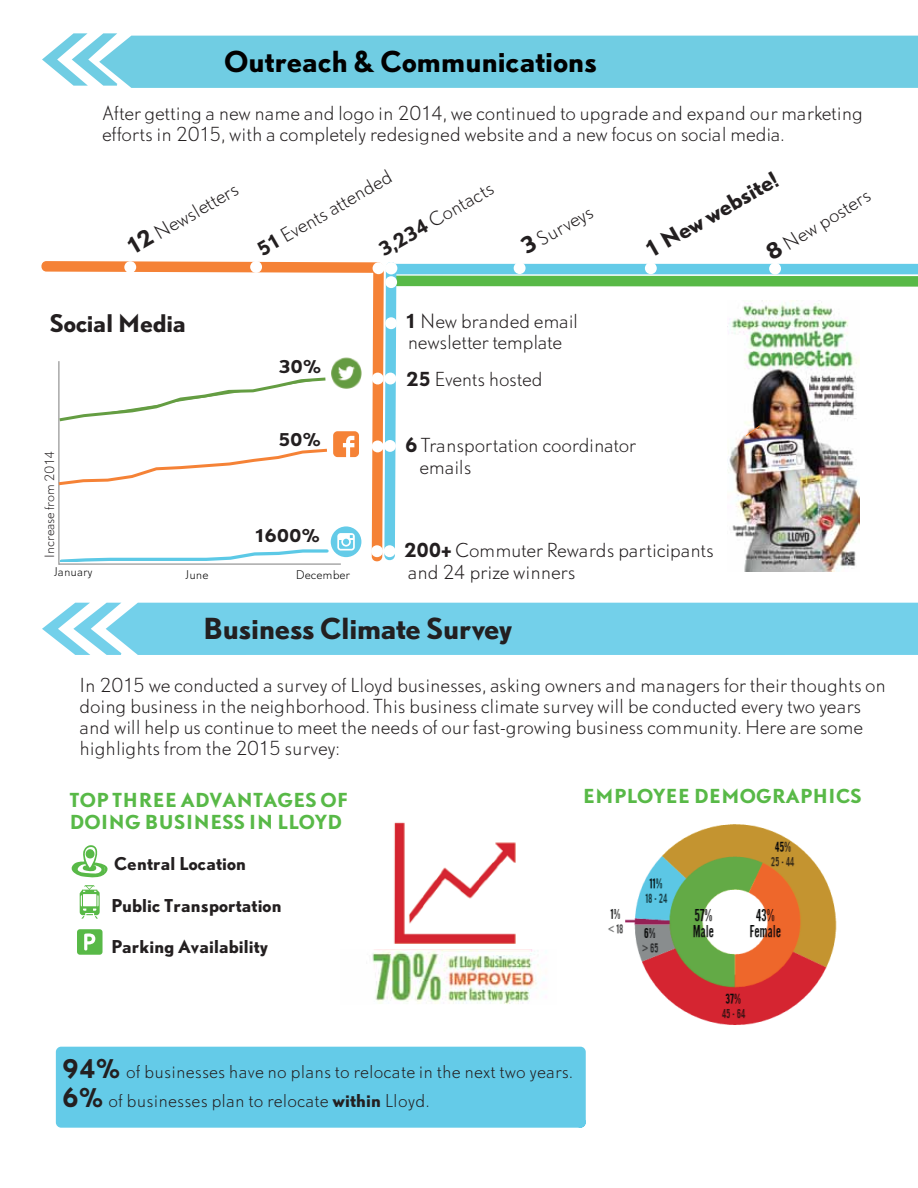
<style>
.page{position:relative;width:918px;height:1188px;background:#fff}
.page>*{position:absolute;margin:0;border:0;box-sizing:border-box;transform-origin:0 0}
.t1{font:700 27px "DTL Nobel T";letter-spacing:.005em;color:#010101}
.t2{font:700 27px "DTL Nobel T";letter-spacing:-.01em;color:#231f20}
.t3{font:700 22.65px "DTL Nobel T";letter-spacing:-.01em;color:#231f20}
.t4{font:700 21px "DTL Nobel T";color:#231f20}
.t5{font:300 18px/21px "DTL Nobel T";letter-spacing:-.01em;color:#231f20}
.t6{font:700 18px/21.6px "DTL Nobel T";letter-spacing:.01em;color:#58b947}
.t7{font:300 16.5px/28.8px "DTL Nobel T";letter-spacing:.01em;color:#231f20}
.t8{font:700 16.5px "DTL Nobel T";letter-spacing:.01em;color:#231f20}
.t9{font:700 16.5px "DTL Nobel T";letter-spacing:.01em;color:#231f20;scale:1.1 1}
.t10{font:300 12px "DTL Nobel T";letter-spacing:-.01em;color:#231f20}
.t11{font:300 11.25px "DTL Nobel T";color:#010101}
.s1{font-weight:700;font-size:21px}
.s2{font-weight:700}
.s3{font-weight:700;font-size:24px}
</style>
<div class="page">
<div style="left:106px;top:602px;width:812px;height:53px;background:#73d0ea"></div>
<svg style="left:42px;top:603px;width:80px;height:52px"></svg>
<div style="left:118px;top:35px;width:800px;height:53px;background:#70cde3"></div>
<svg style="left:42px;top:33px;width:76px;height:53px"></svg>
<img style="left:744px;top:563px;width:112px;height:9px">
<hr style="left:58px;top:361px;width:1px;height:204px;background:#868686">
<hr style="left:59px;top:564px;width:282px;height:1px;background:#868686">
<div style="left:56px;top:1047px;width:530px;height:81px;background:#64cbe8"></div>
<svg style="left:41px;top:261px;width:877px;height:302px"></svg>
<div style="left:371px;top:545px;width:12px;height:12px;background:#fff;border-radius:50%"></div>
<div style="left:385px;top:317px;width:12px;height:12px;background:#fff;border-radius:50%"></div>
<div style="left:514px;top:262px;width:12px;height:12px;background:#fff;border-radius:50%"></div>
<div style="left:373px;top:262px;width:11px;height:12px;background:#fff;border-radius:50%"></div>
<div style="left:384px;top:545px;width:12px;height:12px;background:#fff;border-radius:50%"></div>
<div style="left:385px;top:262px;width:12px;height:12px;background:#fff;border-radius:50%"></div>
<div style="left:250px;top:261px;width:12px;height:12px;background:#fff;border-radius:50%"></div>
<div style="left:372px;top:440px;width:12px;height:12px;background:#fff;border-radius:50%"></div>
<div style="left:384px;top:373px;width:12px;height:11px;background:#fff;border-radius:50%"></div>
<div style="left:384px;top:440px;width:12px;height:12px;background:#fff;border-radius:50%"></div>
<div style="left:645px;top:262px;width:12px;height:12px;background:#fff;border-radius:50%"></div>
<div style="left:372px;top:373px;width:12px;height:11px;background:#fff;border-radius:50%"></div>
<div style="left:769px;top:263px;width:12px;height:12px;background:#fff;border-radius:50%"></div>
<div style="left:385px;top:276px;width:12px;height:12px;background:#fff;border-radius:50%"></div>
<div style="left:124px;top:261px;width:12px;height:12px;background:#fff;border-radius:50%"></div>
<img style="left:393px;top:822px;width:123px;height:122px">
<img style="left:372px;top:950px;width:173px;height:54px">
<img style="left:608px;top:824px;width:229px;height:201px">
<svg style="left:77px;top:929px;width:26px;height:26px"></svg>
<svg style="left:80px;top:885px;width:20px;height:34px"></svg>
<svg style="left:71px;top:845px;width:37px;height:33px"></svg>
<h1 class="t1" style="left:224px;top:43px;width:375px">Outreach &amp; Communications</h1>
<p class="t5" style="left:102px;top:103px;width:762px">After getting a new name and logo in 2014, we continued to upgrade and expand our marketing efforts in 2015, with a completely redesigned website and a new focus on social media.</p>
<p class="t5" style="left:123px;top:241px;width:127px;rotate:-30deg"><span class="s1">12</span> Newsletters</p>
<p class="t5" style="left:253px;top:242px;width:154px;rotate:-30deg"><span class="s2">51</span> Events attended</p>
<p class="t5" style="left:375px;top:242px;width:131px;rotate:-30deg"><span class="s2">3,234</span> Contacts</p>
<p class="t5" style="left:518px;top:240px;width:80px;rotate:-30deg"><span class="s1">3</span> Surveys</p>
<p class="t3" style="left:50px;top:308px;width:138px">Social Media</p>
<p class="t9" style="left:278px;top:356px;width:41px">30%</p>
<p class="t5" style="left:404px;top:310px;width:176px;line-height:21.6px"><span class="s2">1</span> New branded email newsletter template</p>
<p class="t5" style="left:406px;top:368px;width:138px"><span class="s2">25</span> Events hosted</p>
<p class="t4" style="left:639px;top:240px;width:152px;rotate:-30deg">1 New website!</p>
<p class="t5" style="left:763px;top:246px;width:119px;rotate:-32deg"><span class="s1">8</span> New posters</p>
<p class="t10" style="left:42px;top:558px;width:109px;rotate:-90deg">Increase from 2014</p>
<p class="t9" style="left:278px;top:428px;width:40px">50%</p>
<p class="t9" style="left:253px;top:524px;width:62px">1600%</p>
<p class="t11" style="left:54px;top:565px;width:40px">January</p>
<p class="t11" style="left:186px;top:568px;width:24px">June</p>
<p class="t11" style="left:296px;top:568px;width:56px">December</p>
<p class="t5" style="left:420px;top:434px;width:218px;line-height:21.6px;text-indent:-14px"><span class="s2">6</span> Transportation coordinator emails</p>
<p class="t5" style="left:404px;top:539px;width:311px;line-height:21.6px"><span class="s2">200+</span> Commuter Rewards participants and 24 prize winners</p>
<h1 class="t2" style="left:202px;top:610px;width:311px">Business Climate Survey</h1>
<p class="t5" style="left:80px;top:674px;width:808px">In 2015 we conducted a survey of Lloyd businesses, asking owners and managers for their thoughts on doing business in the neighborhood. This business climate survey will be conducted every two years and will help us continue to meet the needs of our fast-growing business community. Here are some highlights from the 2015 survey:</p>
<p class="t6" style="left:69px;top:789px;width:280px">TOP THREE ADVANTAGES OF<br>DOING BUSINESS IN LLOYD</p>
<p class="t8" style="left:114px;top:852px;width:133px">Central Location</p>
<p class="t8" style="left:111px;top:894px;width:172px">Public Transportation</p>
<p class="t8" style="left:111px;top:935px;width:159px">Parking Availability</p>
<p class="t6" style="left:583px;top:784px;width:280px">EMPLOYEE DEMOGRAPHICS</p>
<p class="t7" style="left:62px;top:1057px;width:512px"><span class="s3">94%</span> of businesses have no plans to relocate in the next two years.<br><span class="s3">6%</span> of businesses plan to relocate <span class="s2">within</span> Lloyd.</p>
</div>
